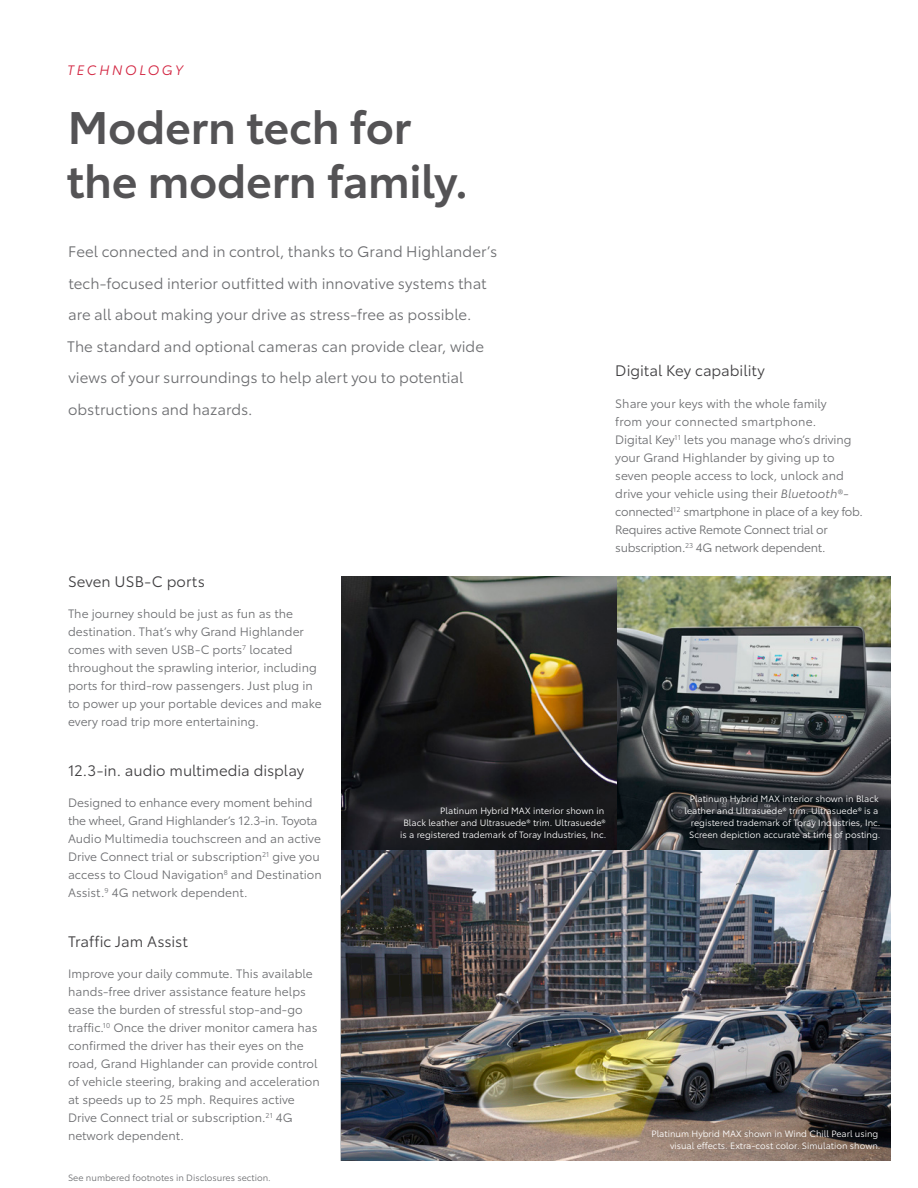
<style>
.page{position:relative;width:918px;height:1188px;background:#fff}
.page>*{position:absolute;margin:0;border:0;box-sizing:border-box;transform-origin:0 0}
._21_Headline{font:600 45px/54px "Toyota Type";letter-spacing:-.005em;color:#545355}
._21_BodyCopy{font:15px/31.5px "Toyota Type";color:#6d6e71}
._21_Feature_Headline{font:15px "Toyota Type";color:#414042}
.t1{font:italic 13.5px "Toyota Type";letter-spacing:.2em;color:#d32642}
._21_Feature_BodyCopy{font:12px/18px "Toyota Type";color:#6d6e71}
._21_Cutline{font:9px/12px "Toyota Type";color:#fff;text-align:right}
._21_Cutline_Disc_footnote{font:9px "Toyota Type";color:#6d6e71}
.s1{font-style:italic}
</style>
<div class="page">
<img style="left:617px;top:576px;width:274px;height:274px">
<svg style="left:342px;top:576px;width:275px;height:274px;background:#292724"></svg>
<img style="left:342px;top:850px;width:549px;height:311px">
<p class="t1" style="left:67px;top:60px;width:118px">TECHNOLOGY</p>
<p class="_21_Headline" style="left:66px;top:97px;width:404px">Modern tech for the modern family.</p>
<p class="_21_BodyCopy" style="left:67px;top:235px;width:432px">Feel connected and in control, thanks to Grand Highlander’s tech-focused interior outfitted with innovative systems that are all about making your drive as stress-free as possible.<br>The standard and optional cameras can provide clear, wide views of your surroundings to help alert you to potential obstructions and hazards.</p>
<p class="_21_Feature_Headline" style="left:615px;top:360px;width:151px">Digital Key capability</p>
<p class="_21_Feature_BodyCopy" style="left:615px;top:394px;width:249px">Share your keys with the whole family<br>from your connected smartphone.<br>Digital Key<sup>11</sup> lets you manage who’s driving your Grand Highlander by giving up to seven people access to lock, unlock and drive your vehicle using their <span class="s1">Bluetooth</span>®- connected<sup>12</sup> smartphone in place of a key fob.<br>Requires active Remote Connect trial or subscription.<sup>23</sup> 4G network dependent.</p>
<p class="_21_Feature_Headline" style="left:68px;top:570px;width:138px">Seven USB-C ports</p>
<p class="_21_Feature_BodyCopy" style="left:68px;top:604px;width:255px">The journey should be just as fun as the destination. That’s why Grand Highlander comes with seven USB-C ports<sup>7</sup> located throughout the sprawling interior, including ports for third-row passengers. Just plug in to power up your portable devices and make every road trip more entertaining.</p>
<p class="_21_Feature_Headline" style="left:68px;top:759px;width:238px">12.3-in. audio multimedia display</p>
<p class="_21_Feature_BodyCopy" style="left:68px;top:793px;width:255px">Designed to enhance every moment behind the wheel, Grand Highlander’s 12.3-in. Toyota Audio Multimedia touchscreen and an active Drive Connect trial or subscription<sup>21</sup> give you access to Cloud Navigation<sup>8</sup> and Destination Assist.<sup>9</sup> 4G network dependent.</p>
<p class="_21_Feature_Headline" style="left:68px;top:930px;width:121px">Traffic Jam Assist</p>
<p class="_21_Feature_BodyCopy" style="left:68px;top:964px;width:253px">Improve your daily commute. This available hands-free driver assistance feature helps ease the burden of stressful stop-and-go traffic.<sup>10</sup> Once the driver monitor camera has confirmed the driver has their eyes on the road, Grand Highlander can provide control of vehicle steering, braking and acceleration at speeds up to 25 mph. Requires active Drive Connect trial or subscription.<sup>21</sup> 4G network dependent.</p>
<p class="_21_Cutline_Disc_footnote" style="left:68px;top:1171px;width:204px">See numbered footnotes in Disclosures section.</p>
<p class="_21_Cutline" style="left:400px;top:805px;width:208px">Platinum Hybrid MAX interior shown in<br>Black leather and Ultrasuede® trim. Ultrasuede® is a registered trademark of Toray Industries, Inc.</p>
<p class="_21_Cutline" style="left:685px;top:793px;width:198px">Platinum Hybrid MAX interior shown in Black leather and Ultrasuede® trim. Ultrasuede® is a registered trademark of Toray Industries, Inc.<br>Screen depiction accurate at time of posting.</p>
<p class="_21_Cutline" style="left:651px;top:1127px;width:231px">Platinum Hybrid MAX shown in Wind Chill Pearl using visual effects. Extra-cost color. Simulation shown.</p>
</div>
